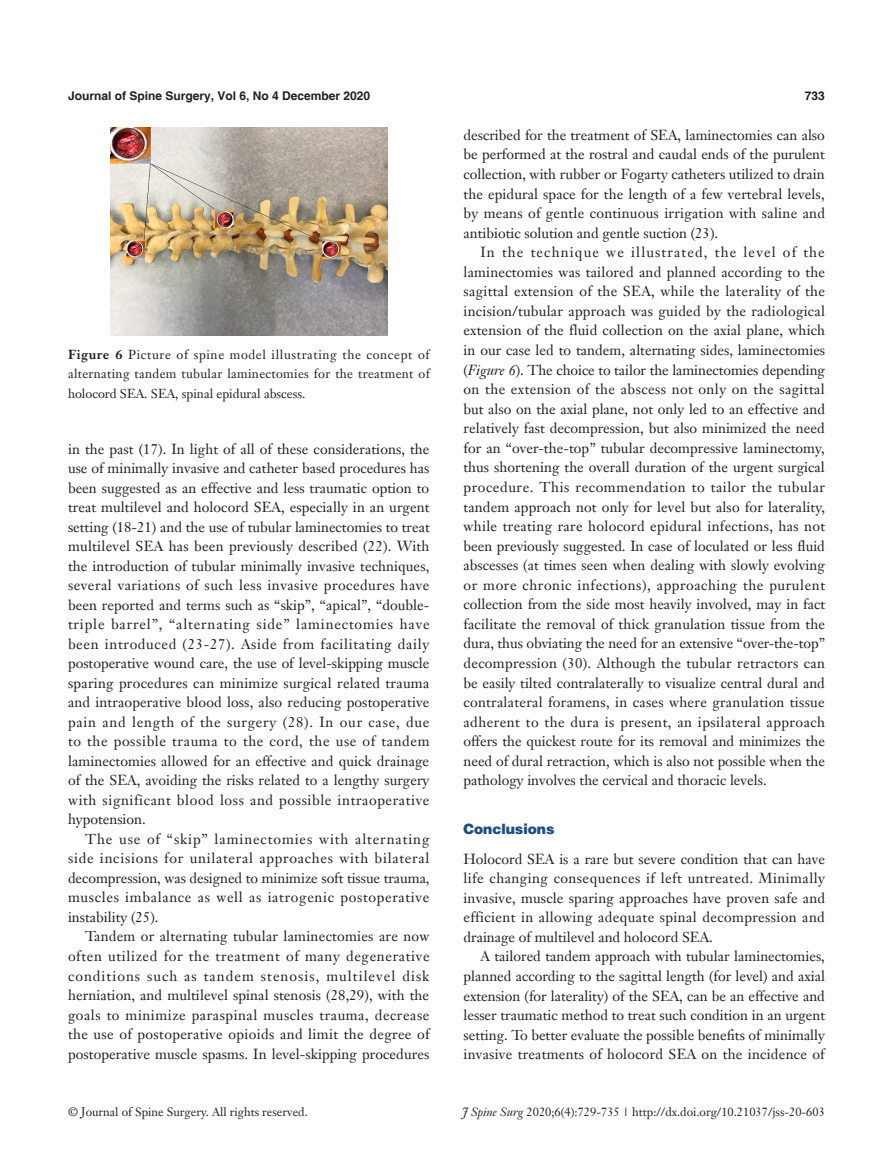
<style>
.page{position:relative;width:893px;height:1170px;background:#fff}
.page>*{position:absolute;margin:0;border:0;box-sizing:border-box;transform-origin:0 0}
.t1{font:14.25px/19.5px "Janson Text LT";letter-spacing:.005em;color:#231f20;text-align:justify}
.一级标题-6_5{font:900 14.25px "Helvetica";color:#1c5085}
.t2{font:12.75px/19.5px "Janson Text LT";color:#231f20;text-align:justify}
.t3{font:12px "Janson Text LT";color:#231f20}
.t4{font:700 12px "Helvetica";color:#231f20}
.s1{font-weight:700}
.s2{font-style:italic}
</style>
<div class="page">
<img style="left:111px;top:128px;width:276px;height:207px">
<p class="t4" style="left:68px;top:88px;width:304px">Journal of Spine Surgery, Vol 6, No 4 December 2020</p>
<p class="t4" style="left:805px;top:88px;width:22px">733</p>
<p class="t2" style="left:68px;top:344px;width:363px"><span class="s1">Figure 6</span> Picture of spine model illustrating the concept of alternating tandem tubular laminectomies for the treatment of holocord SEA. SEA, spinal epidural abscess.</p>
<p class="t1" style="left:68px;top:439px;width:363px">in the past (17). In light of all of these considerations, the use of minimally invasive and catheter based procedures has been suggested as an effective and less traumatic option to treat multilevel and holocord SEA, especially in an urgent setting (18-21) and the use of tubular laminectomies to treat multilevel SEA has been previously described (22). With the introduction of tubular minimally invasive techniques, several variations of such less invasive procedures have been reported and terms such as “skip”, “apical”, “double&shy;triple barrel”, “alternating side” laminectomies have been introduced (23-27). Aside from facilitating daily postoperative wound care, the use of level-skipping muscle sparing procedures can minimize surgical related trauma and intraoperative blood loss, also reducing postoperative pain and length of the surgery (28). In our case, due to the possible trauma to the cord, the use of tandem laminectomies allowed for an effective and quick drainage of the SEA, avoiding the risks related to a lengthy surgery with significant blood loss and possible intraoperative hypotension.</p>
<p class="t1" style="left:68px;top:829px;width:363px;text-indent:17px">The use of “skip” laminectomies with alternating side incisions for unilateral approaches with bilateral decompression, was designed to minimize soft tissue trauma, muscles imbalance as well as iatrogenic postoperative instability (25).</p>
<p class="t1" style="left:68px;top:926px;width:363px;text-indent:17px">Tandem or alternating tubular laminectomies are now often utilized for the treatment of many degenerative conditions such as tandem stenosis, multilevel disk herniation, and multilevel spinal stenosis (28,29), with the goals to minimize paraspinal muscles trauma, decrease the use of postoperative opioids and limit the degree of postoperative muscle spasms. In level-skipping procedures</p>
<p class="t1" style="left:463px;top:125px;width:363px">described for the treatment of SEA, laminectomies can also be performed at the rostral and caudal ends of the purulent collection, with rubber or Fogarty catheters utilized to drain the epidural space for the length of a few vertebral levels, by means of gentle continuous irrigation with saline and antibiotic solution and gentle suction (23).</p>
<p class="t1" style="left:463px;top:242px;width:363px;text-indent:17px">In the technique we illustrated, the level of the laminectomies was tailored and planned according to the sagittal extension of the SEA, while the laterality of the incision/tubular approach was guided by the radiological extension of the fluid collection on the axial plane, which in our case led to tandem, alternating sides, laminectomies (<span class="s2">Figure 6</span>). The choice to tailor the laminectomies depending on the extension of the abscess not only on the sagittal but also on the axial plane, not only led to an effective and relatively fast decompression, but also minimized the need for an “over-the-top” tubular decompressive laminectomy, thus shortening the overall duration of the urgent surgical procedure. This recommendation to tailor the tubular tandem approach not only for level but also for laterality, while treating rare holocord epidural infections, has not been previously suggested. In case of loculated or less fluid abscesses (at times seen when dealing with slowly evolving or more chronic infections), approaching the purulent collection from the side most heavily involved, may in fact facilitate the removal of thick granulation tissue from the dura, thus obviating the need for an extensive “over-the-top” decompression (30). Although the tubular retractors can be easily tilted contralaterally to visualize central dural and contralateral foramens, in cases where granulation tissue adherent to the dura is present, an ipsilateral approach offers the quickest route for its removal and minimizes the need of dural retraction, which is also not possible when the pathology involves the cervical and thoracic levels.</p>
<p class="一级标题-6_5" style="left:463px;top:820px;width:92px">Conclusions</p>
<p class="t1" style="left:463px;top:848px;width:363px">Holocord SEA is a rare but severe condition that can have life changing consequences if left untreated. Minimally invasive, muscle sparing approaches have proven safe and efficient in allowing adequate spinal decompression and drainage of multilevel and holocord SEA.</p>
<p class="t1" style="left:463px;top:946px;width:363px;text-indent:17px">A tailored tandem approach with tubular laminectomies, planned according to the sagittal length (for level) and axial extension (for laterality) of the SEA, can be an effective and lesser traumatic method to treat such condition in an urgent setting. To better evaluate the possible benefits of minimally invasive treatments of holocord SEA on the incidence of</p>
<p class="t3" style="left:68px;top:1104px;width:241px">© Journal of Spine Surgery. All rights reserved.</p>
<p class="t3" style="left:462px;top:1104px;width:364px"><span class="s2">J Spine Surg</span> 2020;6(4):729-735 | http://dx.doi.org/10.21037/jss-20-603</p>
</div>
